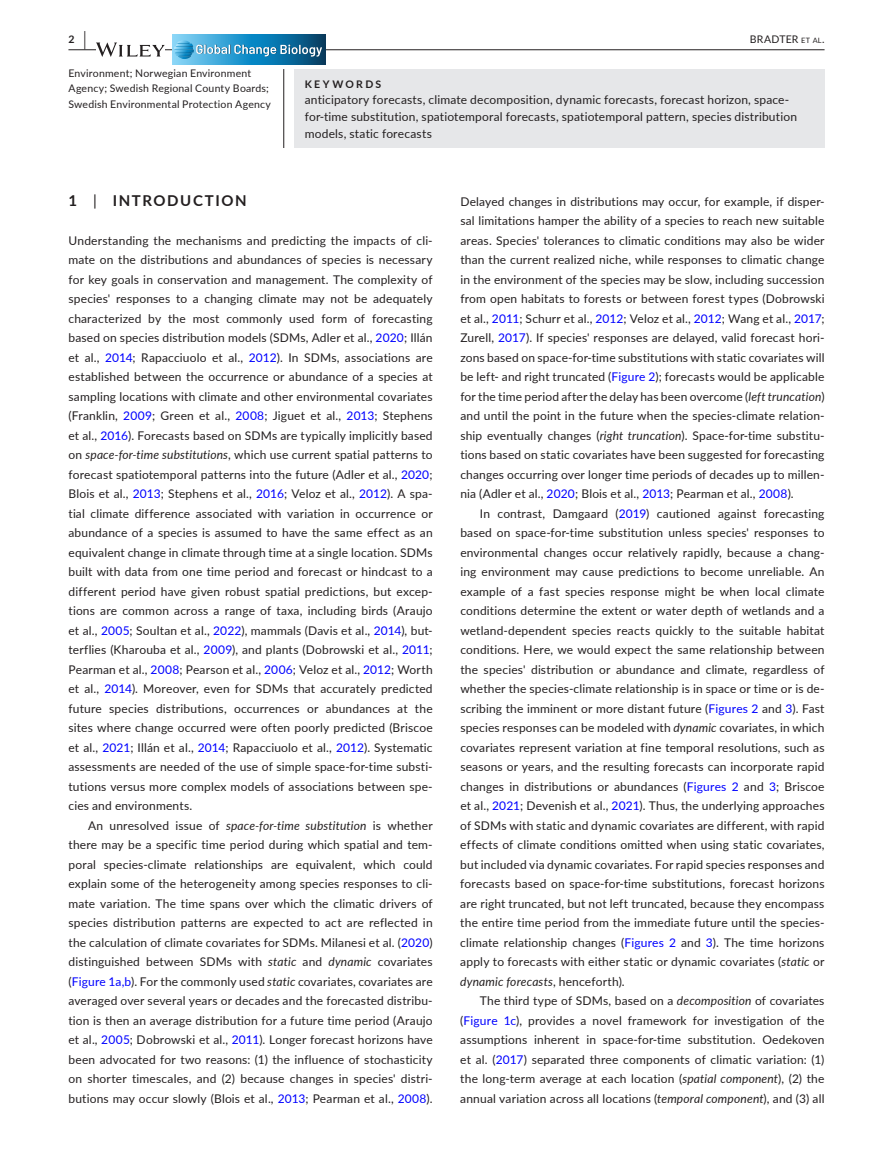
<style>
.page{position:relative;width:893px;height:1174px;background:#fff}
.page>*{position:absolute;margin:0;border:0;box-sizing:border-box;transform-origin:0 0}
.t1{font:700 15px "Lato";letter-spacing:.105em;color:#231f20}
.t2{font:12px/19.5px "Lato";letter-spacing:.015em;color:#231f20;text-align:justify}
.t3{font:10.5px/15px "Lato";letter-spacing:.02em;color:#231f20}
.t4{font:700 10.5px "Lato";letter-spacing:.22em;color:#231f20}
.s1{font-size:19.5px}
.s2{font-size:7.35px}
.s3{font-weight:400}
.s4{color:#00f}
.s5{font-style:italic}
</style>
<div class="page">
<hr style="left:68px;top:49px;width:756px;height:1px;background:#231f20">
<svg style="left:96px;top:42px;width:69px;height:15px"></svg>
<svg style="left:172px;top:64px;width:153px;height:1px"></svg>
<svg style="left:172px;top:35px;width:153px;height:29px;background:#2b8dbc"></svg>
<svg style="left:174px;top:40px;width:149px;height:19px;background:#4799c1"></svg>
<div style="left:294px;top:69px;width:530px;height:79px;background:#e6e7e9"></div>
<hr style="left:283px;top:69px;width:1px;height:79px;background:#231f20">
<p class="t4" style="left:68px;top:31px;width:19px">2 <span class="s1">|</span></p>
<p class="t3" style="left:750px;top:31px;width:76px">BRADTER <span class="s2">et al</span>.</p>
<p class="t3" style="left:68px;top:66px;width:204px">Environment; Norwegian Environment<br>Agency; Swedish Regional County Boards;<br>Swedish Environmental Protection Agency</p>
<p class="t4" style="left:305px;top:76px;width:78px">KEYWORDS</p>
<p class="t2" style="left:305px;top:91px;width:494px;line-height:16.5px;text-align:left">anticipatory forecasts, climate decomposition, dynamic forecasts, forecast horizon, space&shy;for-time substitution, spatiotemporal forecasts, spatiotemporal pattern, species distribution models, static forecasts</p>
<p class="t1" style="left:68px;top:189px;width:180px">1 <span class="s3">|</span> INTRODUCTION</p>
<p class="t2" style="left:68px;top:230px;width:366px">Understanding the mechanisms and predicting the impacts of cli&shy;mate on the distributions and abundances of species is necessary for key goals in conservation and management. The complexity of species' responses to a changing climate may not be adequately characterized by the most commonly used form of forecasting based on species distribution models (SDMs, Adler et al., <span class="s4">2020</span>; Illán et al., <span class="s4">2014</span>; Rapacciuolo et al., <span class="s4">2012</span>). In SDMs, associations are established between the occurrence or abundance of a species at sampling locations with climate and other environmental covariates (Franklin, <span class="s4">2009</span>; Green et al., <span class="s4">2008</span>; Jiguet et al., <span class="s4">2013</span>; Stephens et al., <span class="s4">2016</span>). Forecasts based on SDMs are typically implicitly based on <span class="s5">space-for-time substitutions</span>, which use current spatial patterns to forecast spatiotemporal patterns into the future (Adler et al., <span class="s4">2020</span>; Blois et al., <span class="s4">2013</span>; Stephens et al., <span class="s4">2016</span>; Veloz et al., <span class="s4">2012</span>). A spa&shy;tial climate difference associated with variation in occurrence or abundance of a species is assumed to have the same effect as an equivalent change in climate through time at a single location. SDMs built with data from one time period and forecast or hindcast to a different period have given robust spatial predictions, but excep&shy;tions are common across a range of taxa, including birds (Araujo et al., <span class="s4">2005</span>; Soultan et al., <span class="s4">2022</span>), mammals (Davis et al., <span class="s4">2014</span>), but&shy;terflies (Kharouba et al., <span class="s4">2009</span>), and plants (Dobrowski et al., <span class="s4">2011</span>; Pearman et al., <span class="s4">2008</span>; Pearson et al., <span class="s4">2006</span>; Veloz et al., <span class="s4">2012</span>; Worth et al., <span class="s4">2014</span>). Moreover, even for SDMs that accurately predicted future species distributions, occurrences or abundances at the sites where change occurred were often poorly predicted (Briscoe et al., <span class="s4">2021</span>; Illán et al., <span class="s4">2014</span>; Rapacciuolo et al., <span class="s4">2012</span>). Systematic assessments are needed of the use of simple space-for-time substi&shy;tutions versus more complex models of associations between spe&shy;cies and environments.</p>
<p class="t2" style="left:68px;top:815px;width:366px;text-indent:20px">An unresolved issue of <span class="s5">space-for-time substitution</span> is whether there may be a specific time period during which spatial and tem&shy;poral species-climate relationships are equivalent, which could explain some of the heterogeneity among species responses to cli&shy;mate variation. The time spans over which the climatic drivers of species distribution patterns are expected to act are reflected in the calculation of climate covariates for SDMs. Milanesi et al. (<span class="s4">2020</span>) distinguished between SDMs with <span class="s5">static</span> and <span class="s5">dynamic</span> covariates (<span class="s4">Figure 1a,b</span>). For the commonly used <span class="s5">static</span> covariates, covariates are averaged over several years or decades and the forecasted distribu&shy;tion is then an average distribution for a future time period (Araujo et al., <span class="s4">2005</span>; Dobrowski et al., <span class="s4">2011</span>). Longer forecast horizons have been advocated for two reasons: (1) the influence of stochasticity on shorter timescales, and (2) because changes in species' distri&shy;butions may occur slowly (Blois et al., <span class="s4">2013</span>; Pearman et al., <span class="s4">2008</span>).</p>
<p class="t2" style="left:460px;top:191px;width:366px">Delayed changes in distributions may occur, for example, if disper&shy;sal limitations hamper the ability of a species to reach new suitable areas. Species' tolerances to climatic conditions may also be wider than the current realized niche, while responses to climatic change in the environment of the species may be slow, including succession from open habitats to forests or between forest types (Dobrowski et al., <span class="s4">2011</span>; Schurr et al., <span class="s4">2012</span>; Veloz et al., <span class="s4">2012</span>; Wang et al., <span class="s4">2017</span>; Zurell, <span class="s4">2017</span>). If species' responses are delayed, valid forecast hori&shy;zons based on space-for-time substitutions with static covariates will be left- and right truncated (<span class="s4">Figure 2</span>); forecasts would be applicable for the time period after the delay has been overcome (<span class="s5">left truncation</span>) and until the point in the future when the species-climate relation&shy;ship eventually changes (<span class="s5">right truncation</span>). Space-for-time substitu&shy;tions based on static covariates have been suggested for forecasting changes occurring over longer time periods of decades up to millen&shy;nia (Adler et al., <span class="s4">2020</span>; Blois et al., <span class="s4">2013</span>; Pearman et al., <span class="s4">2008</span>).</p>
<p class="t2" style="left:460px;top:503px;width:366px;text-indent:20px">In contrast, Damgaard (<span class="s4">2019</span>) cautioned against forecasting based on space-for-time substitution unless species' responses to environmental changes occur relatively rapidly, because a chang&shy;ing environment may cause predictions to become unreliable. An example of a fast species response might be when local climate conditions determine the extent or water depth of wetlands and a wetland-dependent species reacts quickly to the suitable habitat conditions. Here, we would expect the same relationship between the species' distribution or abundance and climate, regardless of whether the species-climate relationship is in space or time or is de&shy;scribing the imminent or more distant future (<span class="s4">Figures 2</span> and <span class="s4">3</span>). Fast species responses can be modeled with <span class="s5">dynamic</span> covariates, in which covariates represent variation at fine temporal resolutions, such as seasons or years, and the resulting forecasts can incorporate rapid changes in distributions or abundances (<span class="s4">Figures 2</span> and <span class="s4">3</span>; Briscoe et al., <span class="s4">2021</span>; Devenish et al., <span class="s4">2021</span>). Thus, the underlying approaches of SDMs with static and dynamic covariates are different, with rapid effects of climate conditions omitted when using static covariates, but included via dynamic covariates. For rapid species responses and forecasts based on space-for-time substitutions, forecast horizons are right truncated, but not left truncated, because they encompass the entire time period from the immediate future until the species&shy;climate relationship changes (<span class="s4">Figures 2</span> and <span class="s4">3</span>). The time horizons apply to forecasts with either static or dynamic covariates (<span class="s5">static</span> or <span class="s5">dynamic forecasts</span>, henceforth).</p>
<p class="t2" style="left:460px;top:990px;width:366px;text-indent:20px">The third type of SDMs, based on a <span class="s5">decomposition</span> of covariates (<span class="s4">Figure 1c</span>), provides a novel framework for investigation of the assumptions inherent in space-for-time substitution. Oedekoven et al. (<span class="s4">2017</span>) separated three components of climatic variation: (1) the long-term average at each location (<span class="s5">spatial component</span>), (2) the annual variation across all locations (<span class="s5">temporal component</span>), and (3) all</p>
</div>
